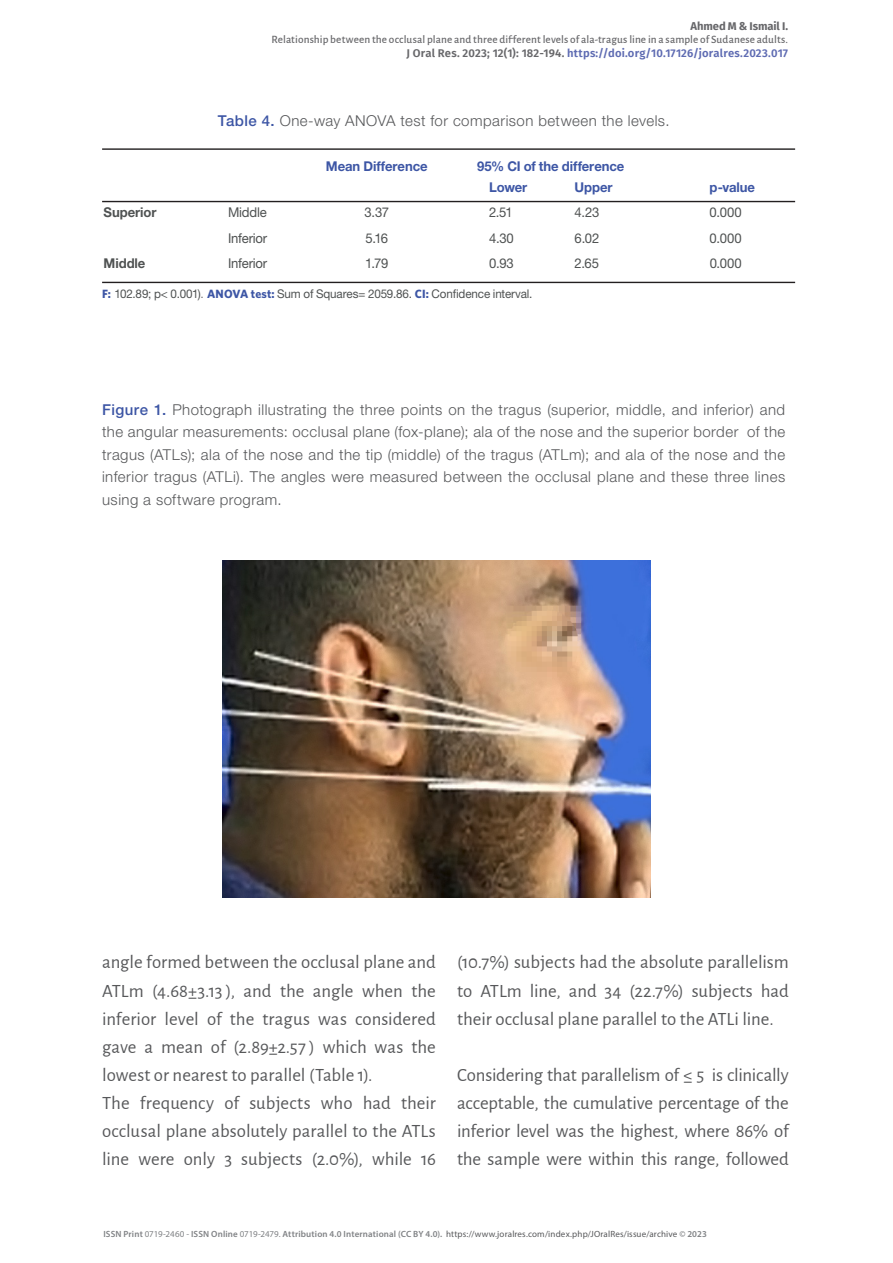
<style>
.page{position:relative;width:893px;height:1263px;background:#fff}
.page>*{position:absolute;margin:0;border:0;box-sizing:border-box;transform-origin:0 0}
.t1{font:18.75px/28.2px "Alegreya Sans";letter-spacing:-.005em;color:#57585a;text-align:justify}
.t2{font:300 15px/22.5px "Helvetica Neue LT Std";letter-spacing:.03em;color:#57585a;text-align:justify}
.t3{font:13.5px "Helvetica Neue LT Std";letter-spacing:-.015em;color:#4f5252}
.t4{font:700 13.5px "Helvetica Neue LT Std";letter-spacing:-.005em;color:#3d56a5}
.t5{font:700 13.5px "Helvetica Neue LT Std";letter-spacing:-.005em;color:#4f5252}
.t6{font:12px "Helvetica Neue LT Std";letter-spacing:-.01em;color:#4f5252}
.t7{font:500 11.25px "Alegreya Sans";letter-spacing:.01em;color:#69696c}
.t8{font:600 11.25px "Fira Sans";letter-spacing:.015em;color:#5e6bb2}
.t9{font:700 11.25px "Fira Sans";letter-spacing:-.01em;color:#67676a}
.t10{font:600 9px "Myriad Pro";letter-spacing:.02em;color:#808285}
.s1{color:#67676a}
.s2{font-weight:500;color:#3d56a5}
.s3{font-family:"Whitney";font-weight:700;color:#3d56a5}
.s4{font-weight:300;color:#57585a}
.s5{font-weight:400}
.s6{font-weight:400;color:#57585a}
</style>
<div class="page">
<hr style="left:102px;top:201px;width:693px;height:1px;background:#231f20">
<hr style="left:102px;top:148px;width:693px;height:2px;background:#231f20">
<hr style="left:102px;top:282px;width:693px;height:1px;background:#231f20">
<img style="left:222px;top:561px;width:428px;height:336px">
<p class="t9" style="left:690px;top:16px;width:99px">Ahmed M &amp; Ismail I.</p>
<p class="t7" style="left:271px;top:32px;width:518px">Relationship between the occlusal plane and three different levels of ala-tragus line in a sample of Sudanese adults.</p>
<p class="t8" style="left:407px;top:43px;width:383px"><span class="s1">J Oral Res. 2023; 12(1): 182-194.</span> https://doi.org/10.17126/joralres.2023.017</p>
<p class="t2" style="left:218px;top:109px;width:453px"><span class="s2">Table 4.</span> One-way ANOVA test for comparison between the levels.</p>
<p class="t4" style="left:326px;top:158px;width:103px">Mean Difference</p>
<p class="t4" style="left:477px;top:158px;width:149px">95% CI of the difference</p>
<p class="t4" style="left:489px;top:179px;width:40px">Lower</p>
<p class="t4" style="left:575px;top:179px;width:40px">Upper</p>
<p class="t4" style="left:710px;top:179px;width:47px">p-value</p>
<p class="t5" style="left:104px;top:204px;width:54px">Superior</p>
<p class="t3" style="left:228px;top:204px;width:40px">Middle</p>
<p class="t3" style="left:365px;top:204px;width:26px">3.37</p>
<p class="t3" style="left:489px;top:204px;width:25px">2.51</p>
<p class="t3" style="left:575px;top:204px;width:26px">4.23</p>
<p class="t3" style="left:710px;top:204px;width:34px">0.000</p>
<p class="t3" style="left:228px;top:230px;width:41px">Inferior</p>
<p class="t3" style="left:365px;top:230px;width:24px">5.16</p>
<p class="t3" style="left:489px;top:230px;width:26px">4.30</p>
<p class="t3" style="left:575px;top:230px;width:26px">6.02</p>
<p class="t3" style="left:710px;top:230px;width:34px">0.000</p>
<p class="t5" style="left:104px;top:255px;width:43px">Middle</p>
<p class="t3" style="left:228px;top:255px;width:41px">Inferior</p>
<p class="t3" style="left:365px;top:255px;width:25px">1.79</p>
<p class="t3" style="left:489px;top:255px;width:26px">0.93</p>
<p class="t3" style="left:575px;top:255px;width:26px">2.65</p>
<p class="t3" style="left:710px;top:255px;width:34px">0.000</p>
<p class="t6" style="left:102px;top:287px;width:432px"><span class="s3">F:</span> 102.89; p&lt; 0.001)<span class="s4">.</span> <span class="s3">ANOVA test:</span> Sum of Squares= 2059.86. <span class="s3">CI:</span> Confidence interval.</p>
<p class="t2" style="left:102px;top:398px;width:685px"><span class="s2">Figure 1.</span> Photograph illustrating the three points on the tragus (superior, middle, and inferior) and the angular measurements: occlusal plane (fox-plane); ala of the nose and the superior border of the tragus (ATLs); ala of the nose and the tip (middle) of the tragus (ATLm); and ala of the nose and the inferior tragus (ATLi). The angles were measured between the occlusal plane and these three lines using a software program.</p>
<p class="t1" style="left:102px;top:947px;width:335px">angle formed between the occlusal plane and ATLm (4.68±3.13ᵒ), and the angle when the inferior level of the tragus was considered gave a mean of (2.89±2.57ᵒ) which was the lowest or nearest to parallel (Table 1).</p>
<p class="t1" style="left:102px;top:1088px;width:335px">The frequency of subjects who had their occlusal plane absolutely parallel to the ATLs line were only 3 subjects (2.0%), while 16</p>
<p class="t1" style="left:457px;top:947px;width:333px">(10.7%) subjects had the absolute parallelism to ATLm line, and 34 (22.7%) subjects had their occlusal plane parallel to the ATLi line.</p>
<p class="t1" style="left:457px;top:1060px;width:333px">Considering that parallelism of ≤ 5ᵒ is clinically acceptable, the cumulative percentage of the inferior level was the highest, where 86% of the sample were within this range, followed</p>
<p class="t10" style="left:103px;top:1228px;width:605px">ISSN Print <span class="s5">0719-2460 -</span> ISSN Online <span class="s5">0719-2479.</span> Attribution 4.0 International (CC BY 4.0). <span class="s6">https://www.joralres.com/index.php/JOralRes/issue/archive</span> © 2023</p>
</div>
